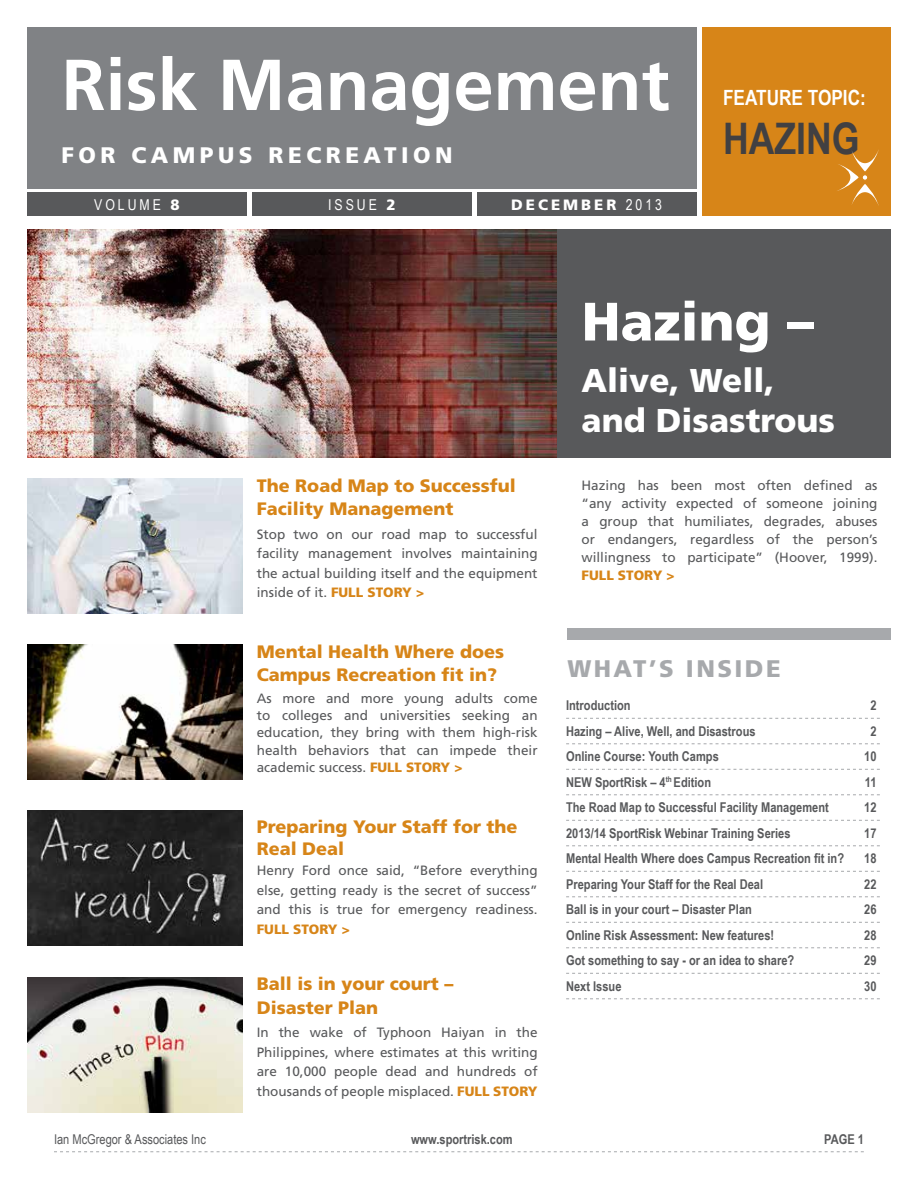
<style>
.page{position:relative;width:918px;height:1188px;background:#fff}
.page>*{position:absolute;margin:0;border:0;box-sizing:border-box;transform-origin:0 0}
.t1{font:700 72px "Frutiger";color:#fff}
.t2{font:900 54px "Frutiger";color:#fff}
.t3{font:700 43.5px "Arial Narrow";color:#414042}
.t4{font:900 33px/39.6px "Frutiger";color:#fff}
.t5{font:900 24px "Frutiger";color:#a7a9ac}
.t6{font:900 22.5px "Frutiger";letter-spacing:.2em;color:#fff}
.t7{font:700 21px "Arial Narrow";color:#fff}
.t8{font:900 18px/23.4px "Frutiger";color:#d78518}
.t9{font:15px "Arial Narrow";letter-spacing:.2em;color:#fff}
.t10{font:900 15px "Frutiger";color:#fff}
.t11{font:13.5px/19.5px "Frutiger";color:#58595b;text-align:justify}
.t12{font:700 13.5px "Arial Narrow";color:#58595b}
.t13{font:13.5px "Arial Narrow";color:#58595b}
.t14{font:900 13.5px "Frutiger";color:#d78518}
.s1{font-family:"Frutiger";font-weight:900}
.s2{font-weight:900;color:#d78518}
</style>
<div class="page">
<svg style="left:54px;top:1151px;width:810px;height:1px"></svg>
<div style="left:27px;top:230px;width:864px;height:228px;background:#58595b"></div>
<img style="left:27px;top:230px;width:529px;height:228px">
<div style="left:27px;top:27px;width:670px;height:162px;background:#808285"></div>
<div style="left:702px;top:27px;width:189px;height:189px;background:#d78518"></div>
<div style="left:27px;top:193px;width:220px;height:23px;background:#58595b"></div>
<div style="left:252px;top:193px;width:220px;height:23px;background:#58595b"></div>
<div style="left:477px;top:193px;width:220px;height:23px;background:#58595b"></div>
<svg style="left:837px;top:150px;width:42px;height:56px"></svg>
<div style="left:862px;top:174px;width:6px;height:7px;border:1px solid #d78518;border-radius:50%"></div>
<img style="left:27px;top:478px;width:216px;height:136px">
<img style="left:27px;top:645px;width:216px;height:135px">
<img style="left:27px;top:811px;width:216px;height:135px">
<img style="left:27px;top:977px;width:216px;height:135px">
<div style="left:567px;top:629px;width:324px;height:11px;background:#a7a9ac"></div>
<svg style="left:566px;top:718px;width:314px;height:1px"></svg>
<svg style="left:566px;top:743px;width:314px;height:1px"></svg>
<svg style="left:566px;top:769px;width:314px;height:1px"></svg>
<svg style="left:566px;top:794px;width:314px;height:1px"></svg>
<svg style="left:566px;top:820px;width:314px;height:1px"></svg>
<svg style="left:566px;top:845px;width:314px;height:1px"></svg>
<svg style="left:566px;top:871px;width:314px;height:1px"></svg>
<svg style="left:566px;top:896px;width:314px;height:1px"></svg>
<svg style="left:566px;top:922px;width:314px;height:1px"></svg>
<svg style="left:566px;top:947px;width:314px;height:1px"></svg>
<svg style="left:566px;top:973px;width:314px;height:1px"></svg>
<svg style="left:566px;top:998px;width:314px;height:1px"></svg>
<h1 class="t1" style="left:62px;top:43px;width:610px">Risk Management</h1>
<h3 class="t6" style="left:62px;top:141px;width:393px">FOR CAMPUS RECREATION</h3>
<p class="t9" style="left:94px;top:194px;width:87px">Volum e <span class="s1">8</span></p>
<p class="t9" style="left:328px;top:194px;width:69px">Issue <span class="s1">2</span></p>
<p class="t10" style="left:511px;top:196px;width:29px">Decem</p>
<p class="t10" style="left:581px;top:196px;width:25px">ber</p>
<p class="t9" style="left:626px;top:194px;width:38px">2013</p>
<h3 class="t7" style="left:723px;top:81px;width:144px">Feature Topic:</h3>
<h3 class="t3" style="left:723px;top:106px;width:132px">Hazing</h3>
<h3 class="t8" style="left:257px;top:473px;width:261px">The Road Map to Successful<br>Facility Management</h3>
<p class="t11" style="left:257px;top:524px;width:282px">Stop two on our road map to successful facility management involves maintaining the actual building itself and the equipment inside of it. <span class="s2">FULL STORY &gt;</span></p>
<h3 class="t8" style="left:257px;top:640px;width:249px">Mental Health Where does<br>Campus Recreation fit in?</h3>
<p class="t11" style="left:257px;top:689px;width:282px;line-height:17.2px">As more and more young adults come to colleges and universities seeking an education, they bring with them high-risk health behaviors that can impede their academic success. <span class="s2">FULL STORY &gt;</span></p>
<h3 class="t8" style="left:257px;top:816px;width:262px;line-height:21.6px">Preparing Your Staff for the<br>Real Deal</h3>
<p class="t11" style="left:257px;top:861px;width:282px">Henry Ford once said, “Before everything else, getting ready is the secret of success” and this is true for emergency readiness.</p>
<p class="t14" style="left:257px;top:921px;width:95px">FULL STORY &gt;</p>
<h3 class="t8" style="left:257px;top:972px;width:198px">Ball is in your court –<br>Disaster Plan</h3>
<p class="t11" style="left:257px;top:1023px;width:282px">In the wake of Typhoon Haiyan in the Philippines, where estimates at this writing are 10,000 people dead and hundreds of thousands of people misplaced. <span class="s2">FULL STORY</span></p>
<h2 class="t2" style="left:582px;top:289px;width:234px">Hazing –</h2>
<h3 class="t4" style="left:582px;top:360px;width:255px">Alive, Well, and Disastrous</h3>
<p class="t11" style="left:582px;top:476px;width:297px;line-height:18px">Hazing has been most often defined as “any activity expected of someone joining a group that humiliates, degrades, abuses or endangers, regardless of the person’s willingness to participate” (Hoover, 1999).</p>
<p class="t14" style="left:582px;top:567px;width:95px">FULL STORY &gt;</p>
<h3 class="t5" style="left:567px;top:654px;width:45px">What</h3>
<h3 class="t5" style="left:649px;top:654px;width:65px">’s Inside</h3>
<p class="t12" style="left:566px;top:695px;width:66px">Introduction</p>
<p class="t12" style="left:870px;top:695px;width:8px">2</p>
<p class="t12" style="left:566px;top:721px;width:191px">Hazing – Alive, Well, and Disastrous</p>
<p class="t12" style="left:870px;top:721px;width:8px">2</p>
<p class="t12" style="left:566px;top:746px;width:154px">Online Course: Youth Camps</p>
<p class="t12" style="left:864px;top:746px;width:14px">10</p>
<p class="t12" style="left:566px;top:772px;width:147px">N EW SportRisk – 4<sup>th</sup> Edition</p>
<p class="t12" style="left:865px;top:772px;width:13px">11</p>
<p class="t12" style="left:566px;top:797px;width:264px">The Road Map to Successful Facility Management</p>
<p class="t12" style="left:864px;top:797px;width:14px">12</p>
<p class="t12" style="left:566px;top:823px;width:226px">2013/14 SportRisk Webinar Training Series</p>
<p class="t12" style="left:864px;top:823px;width:14px">17</p>
<p class="t12" style="left:566px;top:848px;width:280px">Mental Health Where does Campus Recreation fit in?</p>
<p class="t12" style="left:864px;top:848px;width:14px">18</p>
<p class="t12" style="left:566px;top:874px;width:199px">Preparing Your Staff for the Real Deal</p>
<p class="t12" style="left:864px;top:874px;width:14px">22</p>
<p class="t12" style="left:566px;top:899px;width:187px">Ball is in your court – Disaster Plan</p>
<p class="t12" style="left:864px;top:899px;width:14px">26</p>
<p class="t12" style="left:566px;top:925px;width:210px">Online Risk Assessment: New features!</p>
<p class="t12" style="left:864px;top:925px;width:14px">28</p>
<p class="t12" style="left:566px;top:950px;width:230px">Got something to say - or an idea to share?</p>
<p class="t12" style="left:864px;top:950px;width:14px">29</p>
<p class="t12" style="left:566px;top:976px;width:57px">Next Issue</p>
<p class="t12" style="left:864px;top:976px;width:14px">30</p>
<p class="t13" style="left:54px;top:1129px;width:153px">Ian McGregor &amp; Associates Inc</p>
<p class="t12" style="left:411px;top:1129px;width:103px">www.sportrisk.com</p>
<p class="t12" style="left:824px;top:1129px;width:41px">PAGE 1</p>
</div>
